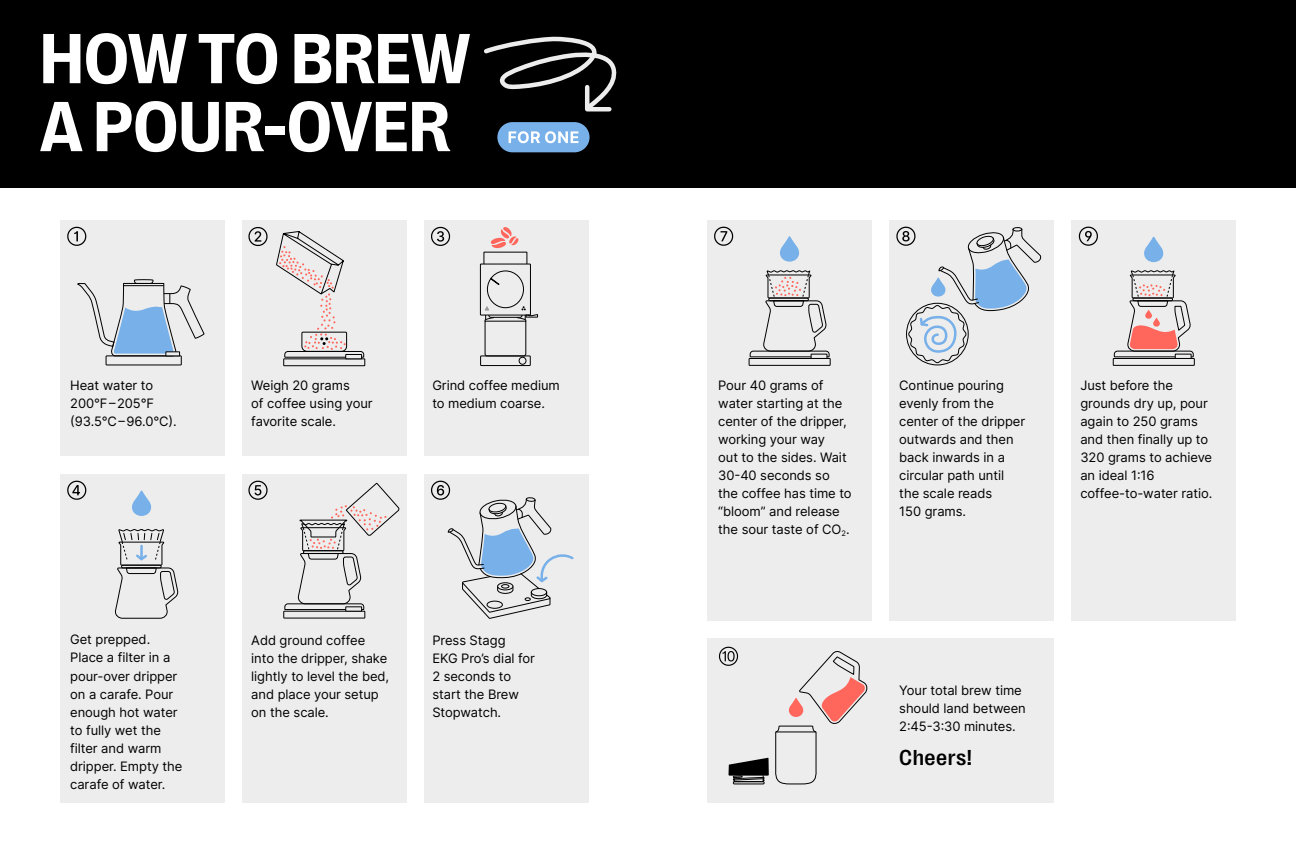
<style>
.page{position:relative;width:1296px;height:864px;background:#fff}
.page>*{position:absolute;margin:0;border:0;box-sizing:border-box;transform-origin:0 0}
.t1{font:72px/68px "PP Right Grotesk Casual Variable";letter-spacing:-.005em;color:#fff}
.t2{font:500 22px "PP Right Grotesk";letter-spacing:.02em;color:#000}
.t3{font:13px/18px "Inter";letter-spacing:-.005em;color:#000}
</style>
<div class="page">
<div style="left:242px;top:220px;width:165px;height:236px;background:#ededed"></div>
<div style="left:60px;top:220px;width:165px;height:236px;background:#ededed"></div>
<div style="left:424px;top:220px;width:164px;height:236px;background:#ededed"></div>
<div style="left:242px;top:474px;width:165px;height:329px;background:#ededed"></div>
<div style="left:60px;top:474px;width:165px;height:329px;background:#ededed"></div>
<div style="left:424px;top:474px;width:164px;height:329px;background:#ededed"></div>
<svg style="left:67px;top:227px;width:19px;height:19px"></svg>
<svg style="left:248px;top:227px;width:20px;height:19px"></svg>
<svg style="left:431px;top:227px;width:19px;height:19px"></svg>
<svg style="left:67px;top:481px;width:19px;height:19px"></svg>
<svg style="left:248px;top:481px;width:20px;height:19px"></svg>
<div style="left:106px;top:355px;width:76px;height:10px;border:1px solid #000"></div>
<svg style="left:77px;top:279px;width:128px;height:78px"></svg>
<hr style="left:166px;top:352px;width:14px;height:4px;background:#ededed">
<div style="left:165px;top:351px;width:15px;height:5px;border:1px solid #000"></div>
<hr style="left:124px;top:285px;width:40px;height:1px;background:#000">
<div style="left:480px;top:264px;width:51px;height:52px;border:1px solid #000"></div>
<div style="left:480px;top:355px;width:51px;height:11px;border:1px solid #000"></div>
<div style="left:519px;top:357px;width:8px;height:8px;border:1px solid #000;border-radius:50%"></div>
<div style="left:487px;top:270px;width:37px;height:38px;border:1px solid #000;border-radius:50%"></div>
<svg style="left:484px;top:306px;width:54px;height:51px"></svg>
<svg style="left:489px;top:277px;width:11px;height:8px"></svg>
<svg style="left:483px;top:227px;width:45px;height:38px"></svg>
<div style="left:283px;top:358px;width:82px;height:8px;border:1px solid #000"></div>
<div style="left:345px;top:354px;width:17px;height:5px;border:1px solid #000"></div>
<svg style="left:276px;top:231px;width:89px;height:127px"></svg>
<div style="left:283px;top:611px;width:82px;height:8px;border:1px solid #000"></div>
<div style="left:345px;top:606px;width:17px;height:6px;border:1px solid #000"></div>
<svg style="left:284px;top:482px;width:116px;height:129px"></svg>
<svg style="left:132px;top:490px;width:19px;height:26px"></svg>
<svg style="left:115px;top:529px;width:64px;height:90px"></svg>
<svg style="left:431px;top:481px;width:143px;height:138px"></svg>
<div style="left:889px;top:220px;width:165px;height:401px;background:#ededed"></div>
<div style="left:707px;top:220px;width:165px;height:401px;background:#ededed"></div>
<div style="left:1071px;top:220px;width:165px;height:401px;background:#ededed"></div>
<div style="left:707px;top:638px;width:347px;height:165px;background:#ededed"></div>
<svg style="left:1079px;top:227px;width:19px;height:19px"></svg>
<svg style="left:714px;top:227px;width:19px;height:19px"></svg>
<div style="left:749px;top:358px;width:82px;height:8px;border:1px solid #000"></div>
<div style="left:811px;top:354px;width:16px;height:5px;border:1px solid #000"></div>
<svg style="left:749px;top:270px;width:81px;height:88px"></svg>
<svg style="left:780px;top:236px;width:19px;height:26px"></svg>
<div style="left:1113px;top:358px;width:82px;height:8px;border:1px solid #000"></div>
<div style="left:1175px;top:354px;width:17px;height:5px;border:1px solid #000"></div>
<svg style="left:1144px;top:237px;width:19px;height:25px"></svg>
<svg style="left:896px;top:226px;width:145px;height:138px"></svg>
<svg style="left:1113px;top:270px;width:81px;height:88px"></svg>
<svg style="left:719px;top:646px;width:149px;height:139px"></svg>
<div style="left:0;top:0;width:648px;height:187px;background:#000"></div>
<div style="left:648px;top:0;width:648px;height:187px;background:#000"></div>
<svg style="left:484px;top:36px;width:133px;height:76px"></svg>
<div style="left:497px;top:122px;width:93px;height:30px;background:#78b0e9;border-radius:15px"></div>
<svg style="left:509px;top:131px;width:69px;height:12px"></svg>
<h1 class="t1" style="left:40px;top:24px;width:433px">HOW TO BREW<br>A POUR-OVER</h1>
<p class="t3" style="left:432px;top:376px;width:129px">Grind coffee medium to medium coarse.</p>
<p class="t3" style="left:1080px;top:376px;width:134px">Just before the grounds dry up, pour again to 250 grams and then finally up to<br>320 grams to achieve an ideal 1:16 coffee-to-water ratio.</p>
<p class="t3" style="left:70px;top:376px;width:108px">Heat water to<br>200°F–205°F (93.5°C–96.0°C).</p>
<p class="t3" style="left:718px;top:376px;width:135px">Pour 40 grams of water starting at the center of the dripper, working your way<br>out to the sides. Wait<br>30-40 seconds so the coffee has time to “bloom” and release the sour taste of CO<sub>2</sub>.</p>
<p class="t3" style="left:251px;top:376px;width:123px">Weigh 20 grams<br>of coffee using your favorite scale.</p>
<p class="t3" style="left:899px;top:376px;width:127px">Continue pouring evenly from the center of the dripper outwards and then back inwards in a circular path until the scale reads<br>150 grams.</p>
<p class="t3" style="left:70px;top:630px;width:114px">Get prepped.<br>Place a filter in a pour-over dripper on a carafe. Pour enough hot water to fully wet the filter and warm dripper. Empty the carafe of water.</p>
<p class="t3" style="left:251px;top:631px;width:139px">Add ground coffee into the dripper, shake lightly to level the bed, and place your setup on the scale.</p>
<p class="t3" style="left:432px;top:631px;width:104px">Press Stagg<br>EKG Pro’s dial for<br>2 seconds to start the Brew<br>Stopwatch.</p>
<p class="t3" style="left:899px;top:681px;width:128px">Your total brew time should land between<br>2:45-3:30 minutes.</p>
<h2 class="t2" style="left:899px;top:745px;width:74px">Cheers!</h2>
</div>
